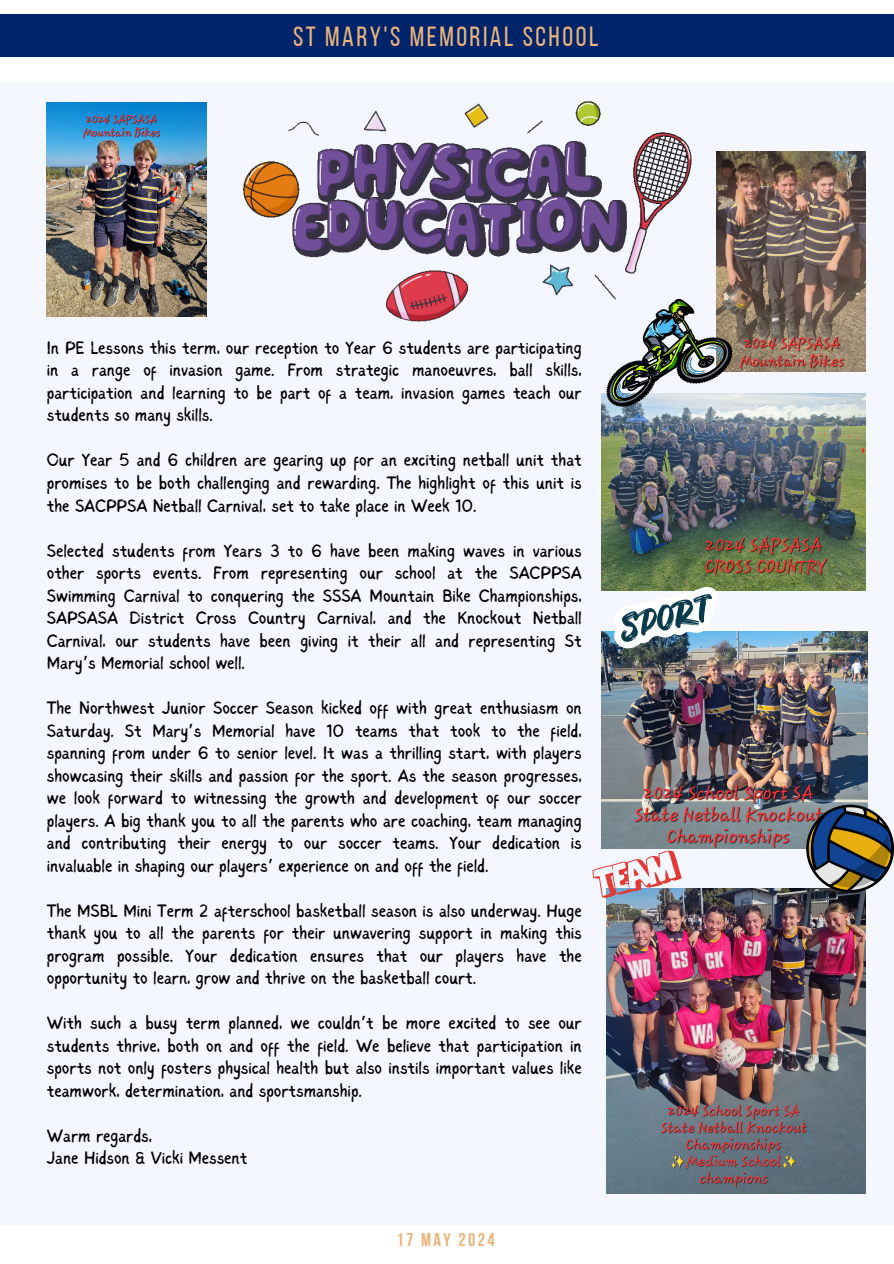
<style>
.page{position:relative;width:894px;height:1264px;background:#fff}
.page>*{position:absolute;margin:0;border:0;box-sizing:border-box;transform-origin:0 0}
.t1{font:27.6px "Bebas Neue";letter-spacing:.09em;color:#eab37b}
.t2{font:700 18.45px "Bebas Neue";letter-spacing:.13em;color:#eab37b}
.t3{font:18px/22.5px "Sigher";letter-spacing:-.005em;color:#000;text-align:justify}
.s1{font-family:"Noto Sans Gurmukhi"}
</style>
<div class="page">
<div style="left:0;top:82px;width:893px;height:1142px;background:#f4f7ff"></div>
<div style="left:0;top:14px;width:893px;height:43px;background:#002469"></div>
<img style="left:244px;top:101px;width:448px;height:221px">
<img style="left:601px;top:393px;width:264px;height:197px">
<img style="left:47px;top:103px;width:160px;height:213px">
<img style="left:716px;top:152px;width:149px;height:219px">
<img style="left:606px;top:888px;width:259px;height:305px">
<img style="left:601px;top:631px;width:266px;height:217px">
<svg style="left:606px;top:299px;width:126px;height:108px"></svg>
<svg style="left:606px;top:583px;width:120px;height:70px"></svg>
<svg style="left:806px;top:804px;width:87px;height:88px"></svg>
<svg style="left:592px;top:848px;width:91px;height:51px"></svg>
<p class="t1" style="left:293px;top:25px;width:307px">ST MARY'S MEMORIAL SCHOOL</p>
<p class="t3" style="left:47px;top:338px;width:536px">In PE Lessons this term, our reception to Year 6 students are participating in a range of invasion game. From strategic manoeuvres, ball skills, participation and learning to be part of a team, invasion games teach our students so many skills.</p>
<p class="t3" style="left:47px;top:450px;width:536px">Our Year 5 and 6 children are gearing up for an exciting netball unit that promises to be both challenging and rewarding. The highlight of this unit is the SACPPSA Netball Carnival, set to take place in Week 10.</p>
<p class="t3" style="left:47px;top:540px;width:536px">Selected students from Years 3 to 6 have been making waves in various other sports events. From representing our school at the SACPPSA Swimming Carnival to conquering the SSSA Mountain Bike Championships, SAPSASA District Cross Country Carnival, and the Knockout Netball Carnival, our students have been giving it their all and representing St Mary<span class="s1">’</span>s Memorial school well.</p>
<p class="t3" style="left:47px;top:698px;width:536px">The Northwest Junior Soccer Season kicked off with great enthusiasm on Saturday. St Mary<span class="s1">’</span>s Memorial have 10 teams that took to the field, spanning from under 6 to senior level. It was a thrilling start, with players showcasing their skills and passion for the sport. As the season progresses, we look forward to witnessing the growth and development of our soccer players. A big thank you to all the parents who are coaching, team managing and contributing their energy to our soccer teams. Your dedication is invaluable in shaping our players<span class="s1">’</span> experience on and off the field.</p>
<p class="t3" style="left:47px;top:900px;width:536px">The MSBL Mini Term 2 afterschool basketball season is also underway. Huge thank you to all the parents for their unwavering support in making this program possible. Your dedication ensures that our players have the opportunity to learn, grow and thrive on the basketball court.</p>
<p class="t3" style="left:47px;top:1013px;width:536px">With such a busy term planned, we couldn<span class="s1">’</span>t be more excited to see our students thrive, both on and off the field. We believe that participation in sports not only fosters physical health but also instils important values like teamwork, determination, and sportsmanship.</p>
<p class="t3" style="left:47px;top:1125px;width:107px">Warm regards,</p>
<p class="t3" style="left:47px;top:1148px;width:202px">Jane Hidson &amp; Vicki Messent</p>
<p class="t2" style="left:396px;top:1231px;width:100px">17 MAY 2024</p>
</div>
